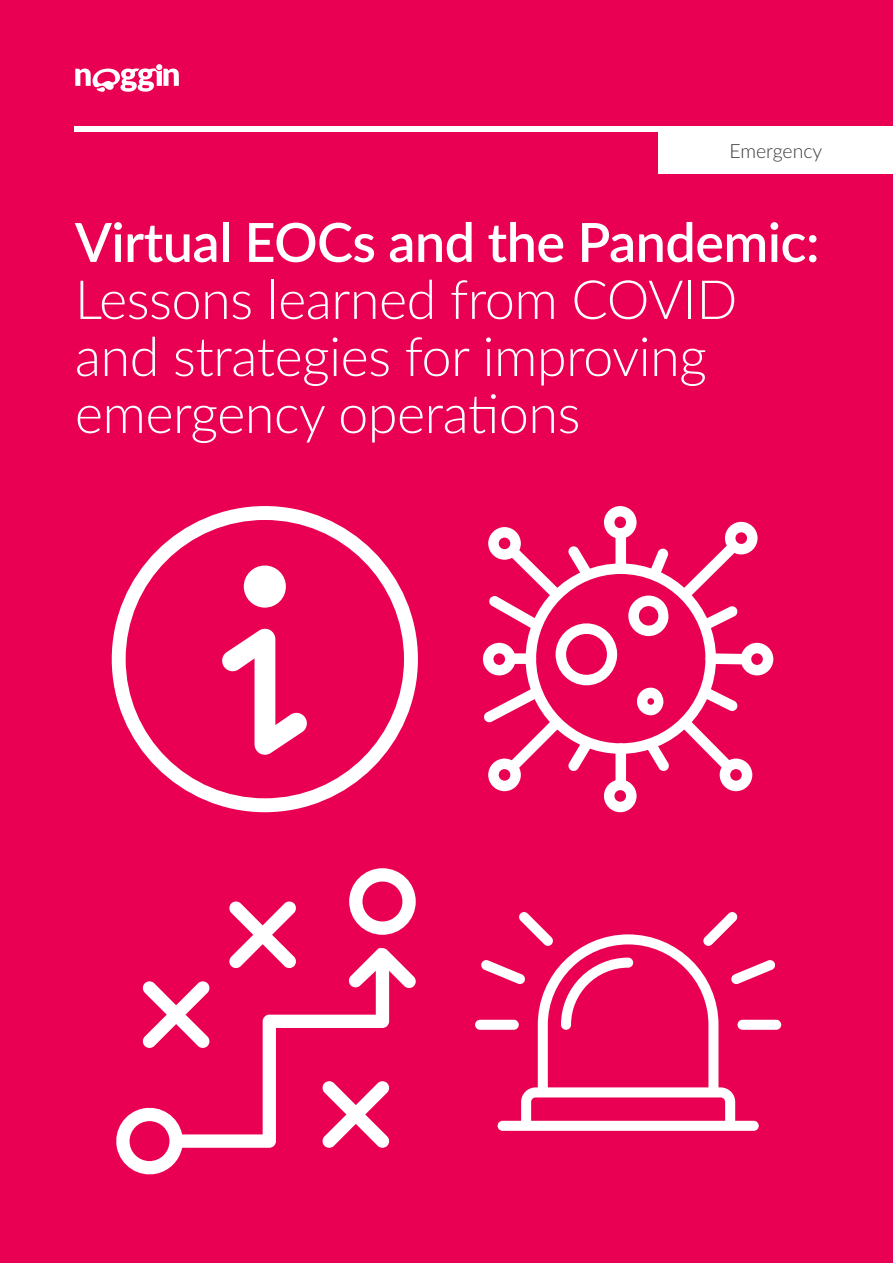
<style>
.page{position:relative;width:893px;height:1263px;background:#ea0052}
.page>*{position:absolute;margin:0;border:0;box-sizing:border-box;transform-origin:0 0}
.t1{font:300 54px/57px "Lato";letter-spacing:-.01em;color:#fff}
.t2{font:600 54px "Lato";letter-spacing:-.01em;color:#fff}
.t3{font:300 19.5px "Lato";color:#3c3c3c}
</style>
<div class="page">
<svg style="left:75px;top:64px;width:104px;height:28px"></svg>
<div style="left:75px;top:126px;width:818px;height:5px;background:#fff"></div>
<div style="left:658px;top:126px;width:235px;height:47px;background:#fff"></div>
<svg style="left:483px;top:506px;width:290px;height:306px"></svg>
<svg style="left:112px;top:506px;width:306px;height:306px"></svg>
<svg style="left:116px;top:868px;width:300px;height:306px"></svg>
<svg style="left:475px;top:912px;width:306px;height:219px"></svg>
<p class="t3" style="left:729px;top:137px;width:95px">Emergency</p>
<p class="t2" style="left:75px;top:203px;width:746px">Virtual EOCs and the Pandemic:</p>
<p class="t1" style="left:75px;top:269px;width:664px">Lessons learned from COVID and strategies for improving emergency operations</p>
</div>
